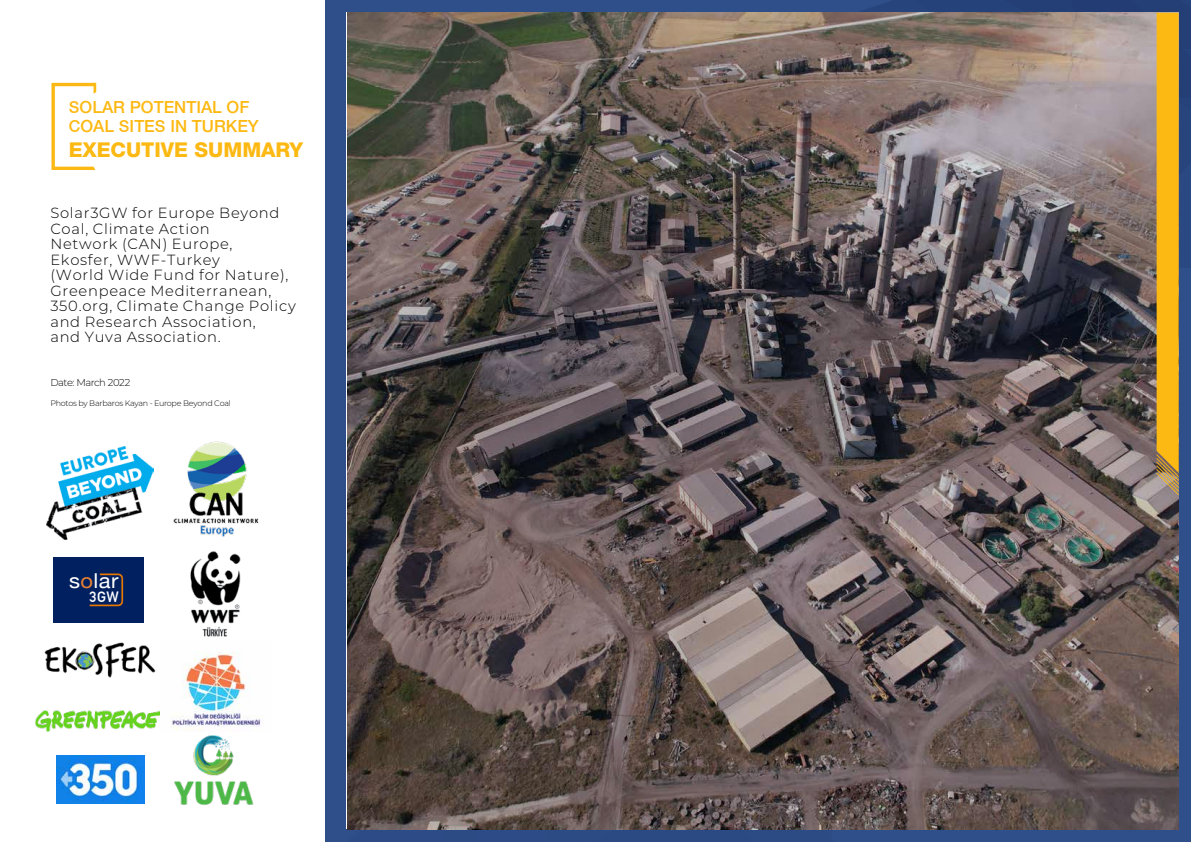
<style>
.page{position:relative;width:1191px;height:842px;background:#2f4f8a}
.page>*{position:absolute;margin:0;border:0;box-sizing:border-box;transform-origin:0 0}
.t1{font:20.5px "Helvetica Neue";letter-spacing:.02em;color:#fff;scale:1.07 1}
.t2{font:800 20.4px "Helvetica Neue LT Std GLOBAL2 85";color:#fdb913}
.t3{font:500 16.8px/19.3px "Helvetica Neue LT Std GLOBAL3 65";color:#fdb913}
.t4{font:300 14.7px/15.5px "Montserrat";letter-spacing:.05em;color:#000}
.t5{font:700 14.7px "DIN Alternate";color:#fff}
.t6{font:300 10px "Montserrat";letter-spacing:-.045em;color:#000}
.t7{font:300 8px "Montserrat";letter-spacing:-.03em;color:#000}
.s1{color:#e87f32}
</style>
<div class="page">
<div style="left:0;top:0;width:324px;height:842px;background:#fff"></div>
<svg style="left:439px;top:829px;width:448px;height:1px"></svg>
<img style="left:347px;top:13px;width:832px;height:816px">
<img style="left:174px;top:731px;width:80px;height:74px">
<img style="left:44px;top:642px;width:112px;height:36px">
<svg style="left:688px;top:0;width:503px;height:495px;background:#6f635f"></svg>
<img style="left:173px;top:441px;width:86px;height:96px">
<img style="left:190px;top:551px;width:51px;height:86px">
<img style="left:36px;top:710px;width:124px;height:21px">
<img style="left:172px;top:652px;width:88px;height:79px">
<img style="left:56px;top:755px;width:88px;height:49px">
<img style="left:47px;top:447px;width:107px;height:92px">
<div style="left:53px;top:558px;width:91px;height:65px;background:#012060"></div>
<svg style="left:100px;top:573px;width:24px;height:7px"></svg>
<hr style="left:121px;top:578px;width:2px;height:23px;background:#e67800">
<hr style="left:90px;top:604px;width:28px;height:2px;background:#e67800">
<svg style="left:116px;top:599px;width:8px;height:8px"></svg>
<svg style="left:51px;top:83px;width:45px;height:87px"></svg>
<p class="t3" style="left:69px;top:97px;width:192px">SOLAR POTENTIAL OF<br>COAL SITES IN TURKEY</p>
<h2 class="t2" style="left:69px;top:137px;width:236px">EXECUTIVE SUMMARY</h2>
<p class="t4" style="left:50px;top:205px;width:247px">Solar3GW for Europe Beyond<br>Coal, Climate Action<br>Network (CAN) Europe,<br>Ekosfer, WWF-Turkey<br>(World Wide Fund for Nature),<br>Greenpeace Mediterranean,<br>350.org, Climate Change Policy and Research Association,<br>and Yuva Association.</p>
<p class="t6" style="left:50px;top:376px;width:81px">Date: March 2022</p>
<p class="t7" style="left:50px;top:398px;width:182px">Photos by Barbaros Kayan - Europe Beyond Coal</p>
<h1 class="t1" style="left:69px;top:566px;width:48px">s<span class="s1">o</span>lar</h1>
<p class="t5" style="left:90px;top:586px;width:31px">3GW</p>
</div>
